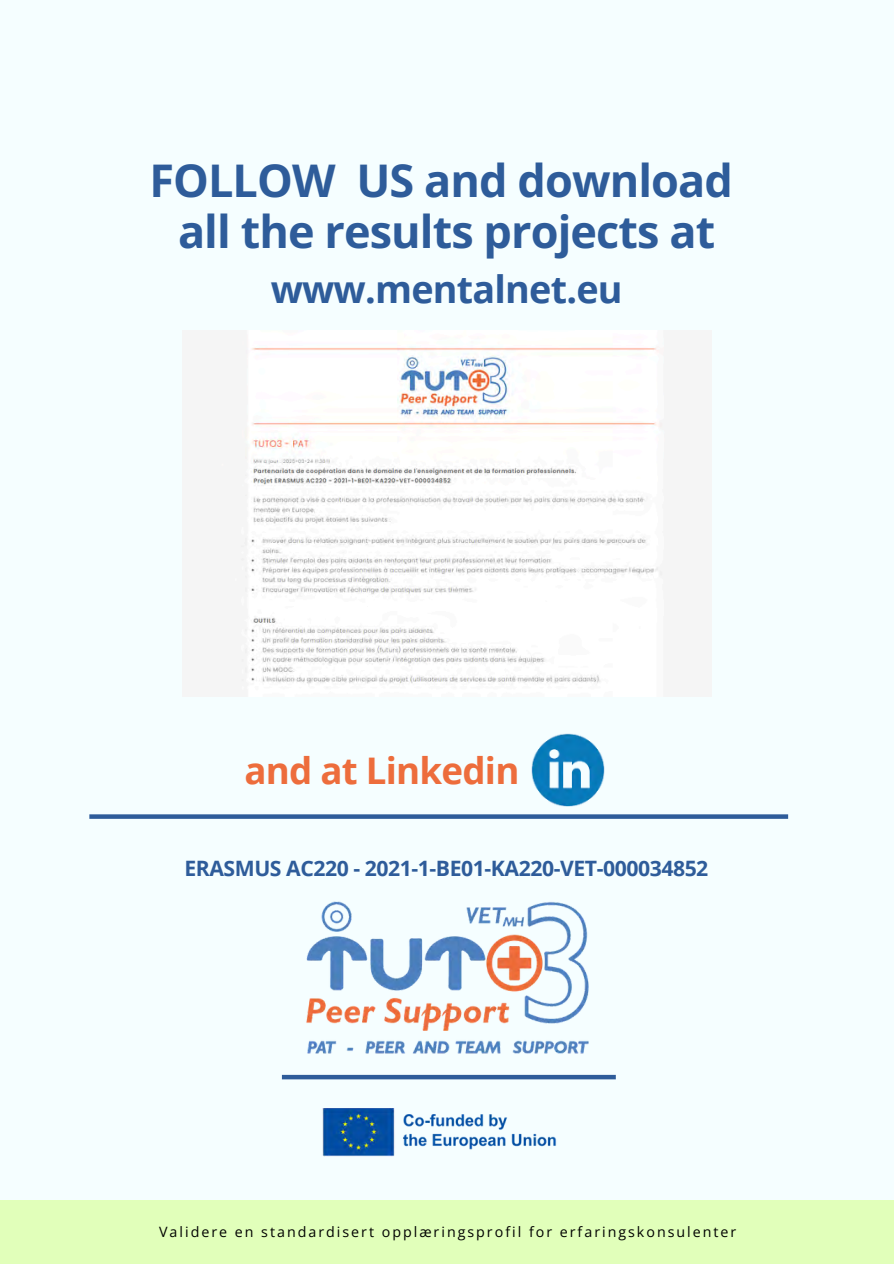
<style>
.page{position:relative;width:894px;height:1264px;background:#fff}
.page>*{position:absolute;margin:0;border:0;box-sizing:border-box;transform-origin:0 0}
.t1{font:700 45px/51.8px "Open Sans";letter-spacing:-.02em;color:#2e5c9a;text-align:center}
.t2{font:700 37.65px "Open Sans";letter-spacing:-.02em;color:#2e5c9a}
.t3{font:700 36.6px "Open Sans";letter-spacing:-.02em;color:#ed6d3c}
.t4{font:700 21.15px "Open Sans";letter-spacing:-.02em;color:#2e5c9a}
.t5{font:14.25px "Open Sans";letter-spacing:.14em;color:#000}
</style>
<div class="page">
<div style="left:0;top:0;width:893px;height:1263px;background:#f5feff"></div>
<img style="left:281px;top:901px;width:308px;height:176px">
<img style="left:240px;top:347px;width:423px;height:338px">
<img style="left:531px;top:733px;width:73px;height:73px">
<svg style="left:89px;top:814px;width:698px;height:4px;background:#3e69a2"></svg>
<img style="left:322px;top:1108px;width:235px;height:48px">
<div style="left:282px;top:1074px;width:333px;height:5px;background:#2e5c9a"></div>
<div style="left:0;top:1200px;width:893px;height:63px;background:#e1ffba"></div>
<h1 class="t1" style="left:149px;top:153px;width:585px">FOLLOW US and download all the results projects at</h1>
<h2 class="t2" style="left:270px;top:262px;width:353px">www.mentalnet.eu</h2>
<p class="t3" style="left:244px;top:744px;width:276px">and at Linkedin</p>
<h2 class="t4" style="left:184px;top:853px;width:525px">ERASMUS AC220 - 2021-1-BE01-KA220-VET-000034852</h2>
<p class="t5" style="left:159px;top:1221px;width:578px">Validere en standardisert opplæringsprofil for erfaringskonsulenter</p>
</div>
